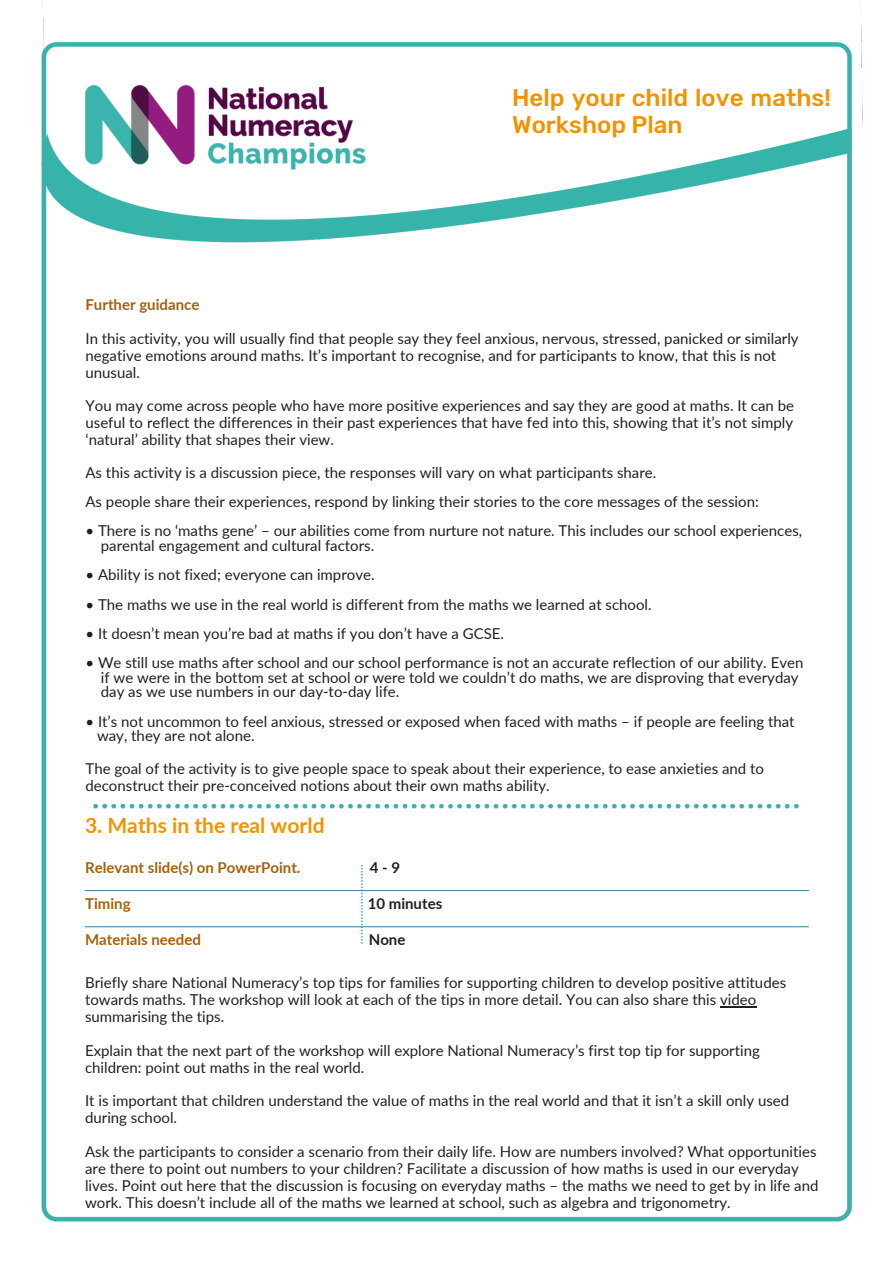
<style>
.page{position:relative;width:894px;height:1264px;background:#fff}
.page>*{position:absolute;margin:0;border:0;box-sizing:border-box;transform-origin:0 0}
.t1{font:500 24px/27px "Rubik";color:#f39200}
.t2{font:700 21px "Lato";color:#f39200}
.t3{font:15px/16.8px "Lato";color:#231f20}
.t4{font:700 15px "Lato";color:#a3610e}
.t5{font:700 15px "Lato";color:#231f20}
</style>
<div class="page">
<img style="left:41px;top:0;width:822px;height:1222px">
<hr style="left:720px;top:1006px;width:36px;height:1px;background:#231f20">
<div style="left:81px;top:74px;width:285px;height:103px;background:#fff"></div>
<img style="left:85px;top:85px;width:281px;height:84px">
<p class="t1" style="left:512px;top:84px;width:320px">Help your child love maths!<br>Workshop Plan</p>
<h1 class="t4" style="left:85px;top:295px;width:115px">Further guidance</h1>
<h2 class="t3" style="left:85px;top:330px;width:714px">In this activity, you will usually find that people say they feel anxious, nervous, stressed, panicked or similarly</h2>
<h4 class="t3" style="left:85px;top:346px;width:692px">negative emotions around maths. It’s important to recognise, and for participants to know, that this is not</h4>
<p class="t3" style="left:85px;top:363px;width:56px">unusual.</p>
<p class="t3" style="left:85px;top:397px;width:709px">You may come across people who have more positive experiences and say they are good at maths. It can be</p>
<p class="t3" style="left:85px;top:414px;width:709px">useful to reflect the differences in their past experiences that have fed into this, showing that it’s not simply</p>
<p class="t3" style="left:85px;top:431px;width:250px">‘natural’ ability that shapes their view.</p>
<p class="t3" style="left:85px;top:463px;width:572px">As this activity is a discussion piece, the responses will vary on what participants share.</p>
<p class="t3" style="left:85px;top:493px;width:674px">As people share their experiences, respond by linking their stories to the core messages of the session:</p>
<p class="t3" style="left:85px;top:522px;width:718px">• There is no ‘maths gene’ – our abilities come from nurture not nature. This includes our school experiences,</p>
<p class="t3" style="left:101px;top:537px;width:275px">parental engagement and cultural factors.</p>
<p class="t3" style="left:85px;top:566px;width:290px">• Ability is not fixed; everyone can improve.</p>
<p class="t3" style="left:85px;top:595px;width:567px">• The maths we use in the real world is different from the maths we learned at school.</p>
<p class="t3" style="left:85px;top:624px;width:420px">• It doesn’t mean you’re bad at maths if you don’t have a GCSE.</p>
<p class="t3" style="left:85px;top:654px;width:719px">• We still use maths after school and our school performance is not an accurate reflection of our ability. Even</p>
<p class="t3" style="left:101px;top:668px;width:699px">if we were in the bottom set at school or were told we couldn’t do maths, we are disproving that everyday</p>
<p class="t3" style="left:101px;top:683px;width:300px">day as we use numbers in our day-to-day life.</p>
<p class="t3" style="left:85px;top:712px;width:710px">• It’s not uncommon to feel anxious, stressed or exposed when faced with maths – if people are feeling that</p>
<p class="t3" style="left:97px;top:727px;width:159px">way, they are not alone.</p>
<p class="t3" style="left:85px;top:759px;width:679px">The goal of the activity is to give people space to speak about their experience, to ease anxieties and to</p>
<p class="t3" style="left:85px;top:776px;width:465px">deconstruct their pre-conceived notions about their own maths ability.</p>
<p class="t2" style="left:85px;top:812px;width:241px">3. Maths in the real world</p>
<p class="t4" style="left:85px;top:858px;width:217px">Relevant slide(s) on PowerPoint.</p>
<p class="t5" style="left:370px;top:858px;width:32px">4-9</p>
<p class="t4" style="left:85px;top:894px;width:47px">Timing</p>
<p class="t5" style="left:367px;top:894px;width:76px">10 minutes</p>
<p class="t4" style="left:85px;top:930px;width:117px">Materials needed</p>
<p class="t5" style="left:368px;top:930px;width:38px">None</p>
<p class="t3" style="left:85px;top:973px;width:702px">Briefly share National Numeracy’s top tips for families for supporting children to develop positive attitudes</p>
<h3 class="t3" style="left:85px;top:990px;width:672px">towards maths. The workshop will look at each of the tips in more detail. You can also share this video summarising the tips.</h3>
<h4 class="t3" style="left:85px;top:1041px;width:676px">Explain that the next part of the workshop will explore National Numeracy’s first top tip for supporting</h4>
<p class="t3" style="left:85px;top:1058px;width:281px">children: point out maths in the real world.</p>
<p class="t3" style="left:85px;top:1092px;width:705px">It is important that children understand the value of maths in the real world and that it isn’t a skill only used</p>
<p class="t3" style="left:85px;top:1108px;width:93px">during school.</p>
<p class="t3" style="left:85px;top:1142px;width:732px">Ask the participants to consider a scenario from their daily life. How are numbers involved? What opportunities</p>
<p class="t3" style="left:85px;top:1159px;width:715px">are there to point out numbers to your children? Facilitate a discussion of how maths is used in our everyday</p>
<p class="t3" style="left:85px;top:1176px;width:734px">lives. Point out here that the discussion is focusing on everyday maths – the maths we need to get by in life and work. This doesn’t include all of the maths we learned at school, such as algebra and trigonometry.</p>
</div>
